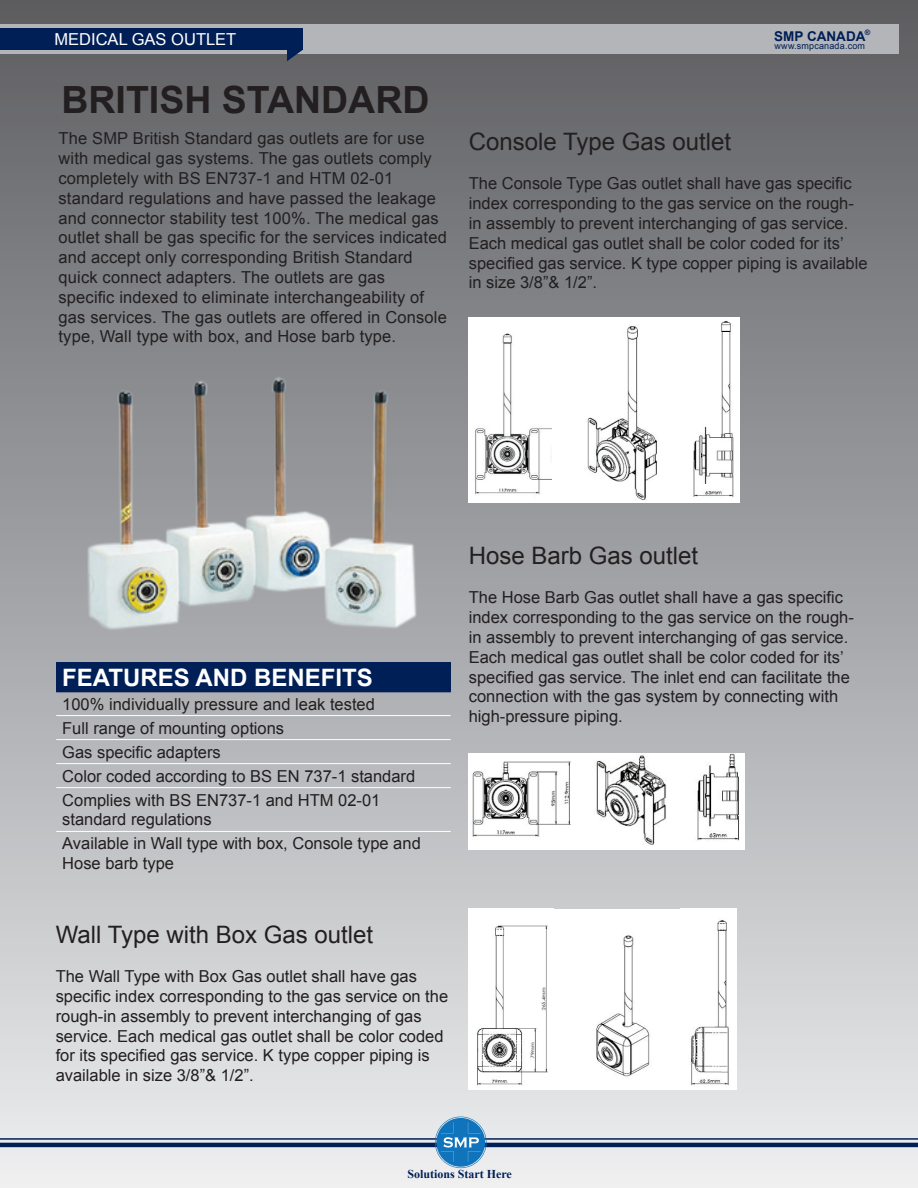
<style>
.page{position:relative;width:918px;height:1188px;background:#fff}
.page>*{position:absolute;margin:0;border:0;box-sizing:border-box;transform-origin:0 0}
.t1{font:700 37.5px "Arial";color:#231f20}
.t2{font:24px "Arial";color:#231f20}
.t3{font:700 24px "Arial";color:#fff}
.t4{font:16.5px/19.8px "Arial";color:#231f20}
.t5{font:16.5px "Arial";color:#fff}
.t6{font:700 13.5px "Arial";color:#001f56}
.t7{font:700 12px "Times New Roman";color:#001f56}
.t8{font:9px "Arial";letter-spacing:.02em;color:#001f56}
.t9{font:700 7.5px "Arial";color:#001f56}
</style>
<div class="page">
<div style="left:0;top:0;width:918px;height:1188px;background:linear-gradient(to bottom,#5c5d61,#ecedf0)"></div>
<img style="left:0;top:370px;width:459px;height:267px">
<div style="left:56px;top:662px;width:395px;height:30px;background:#001f56"></div>
<hr style="left:56px;top:715px;width:395px;height:1px;background:#fff">
<hr style="left:56px;top:739px;width:395px;height:1px;background:#fff">
<hr style="left:56px;top:763px;width:395px;height:1px;background:#fff">
<hr style="left:56px;top:787px;width:395px;height:1px;background:#fff">
<hr style="left:56px;top:831px;width:395px;height:1px;background:#fff">
<div style="left:652px;top:909px;width:85px;height:180px;background:#fff"></div>
<img style="left:691px;top:920px;width:38px;height:166px">
<div style="left:550px;top:909px;width:105px;height:180px;background:#fff"></div>
<img style="left:596px;top:935px;width:54px;height:142px">
<img style="left:469px;top:909px;width:85px;height:181px">
<div style="left:469px;top:753px;width:104px;height:97px;background:#fff"></div>
<img style="left:471px;top:761px;width:100px;height:76px">
<div style="left:668px;top:753px;width:77px;height:97px;background:#fff"></div>
<img style="left:697px;top:753px;width:42px;height:88px">
<div style="left:573px;top:753px;width:99px;height:97px;background:#fff"></div>
<img style="left:596px;top:754px;width:71px;height:91px">
<img style="left:469px;top:317px;width:84px;height:186px">
<div style="left:662px;top:317px;width:78px;height:186px;background:#fff"></div>
<img style="left:693px;top:321px;width:41px;height:176px">
<div style="left:553px;top:317px;width:113px;height:186px;background:#fff"></div>
<img style="left:587px;top:326px;width:71px;height:175px">
<hr style="left:0;top:1138px;width:456px;height:2px;background:#001f56">
<hr style="left:0;top:1143px;width:456px;height:4px;background:#001f56">
<hr style="left:468px;top:1138px;width:450px;height:2px;background:#001f56">
<hr style="left:468px;top:1143px;width:450px;height:4px;background:#001f56">
<svg style="left:435px;top:1117px;width:52px;height:51px;background:#599bcc"></svg>
<div style="left:0;top:24px;width:899px;height:30px;background:#b4b5b8"></div>
<div style="left:0;top:28px;width:303px;height:22px;background:#001f56"></div>
<svg style="left:287px;top:50px;width:16px;height:11px"></svg>
<p class="t5" style="left:55px;top:28px;width:183px">MEDICAL GAS OUTLET</p>
<p class="t1" style="left:62px;top:75px;width:369px">BRITISH STANDARD</p>
<p class="t4" style="left:58px;top:129px;width:390px">The SMP British Standard gas outlets are for use with medical gas systems. The gas outlets comply completely with BS EN737-1 and HTM 02-01 standard regulations and have passed the leakage and connector stability test 100%. The medical gas outlet shall be gas specific for the services indicated and accept only corresponding British Standard quick connect adapters. The outlets are gas<br>specific indexed to eliminate interchangeability of gas services. The gas outlets are offered in Console type, Wall type with box, and Hose barb type.</p>
<p class="t9" style="left:865px;top:27px;width:7px">®</p>
<p class="t6" style="left:774px;top:27px;width:93px">SMP CANADA</p>
<p class="t8" style="left:775px;top:40px;width:92px">www.smpcanada.com</p>
<p class="t2" style="left:469px;top:126px;width:264px">Console Type Gas outlet</p>
<p class="t4" style="left:469px;top:174px;width:400px">The Console Type Gas outlet shall have gas specific index corresponding to the gas service on the rough&shy;in assembly to prevent interchanging of gas service.<br>Each medical gas outlet shall be color coded for its’ specified gas service. K type copper piping is available in size 3/8”&amp; 1/2”.</p>
<p class="t3" style="left:62px;top:661px;width:312px">FEATURES AND BENEFITS</p>
<p class="t4" style="left:62px;top:694px;width:314px">100% individually pressure and leak tested</p>
<p class="t4" style="left:62px;top:718px;width:223px">Full range of mounting options</p>
<p class="t4" style="left:62px;top:742px;width:160px">Gas specific adapters</p>
<p class="t4" style="left:62px;top:766px;width:355px">Color coded according to BS EN 737-1 standard</p>
<p class="t4" style="left:62px;top:790px;width:320px">Complies with BS EN737-1 and HTM 02-01 standard regulations</p>
<p class="t4" style="left:62px;top:834px;width:360px">Available in Wall type with box, Console type and<br>Hose barb type</p>
<p class="t2" style="left:56px;top:918px;width:319px">Wall Type with Box Gas outlet</p>
<p class="t4" style="left:56px;top:967px;width:394px">The Wall Type with Box Gas outlet shall have gas specific index corresponding to the gas service on the rough-in assembly to prevent interchanging of gas service. Each medical gas outlet shall be color coded for its specified gas service. K type copper piping is available in size 3/8”&amp; 1/2”.</p>
<p class="t2" style="left:469px;top:540px;width:231px">Hose Barb Gas outlet</p>
<p class="t4" style="left:469px;top:588px;width:387px">The Hose Barb Gas outlet shall have a gas specific index corresponding to the gas service on the rough&shy;in assembly to prevent interchanging of gas service.<br>Each medical gas outlet shall be color coded for its’ specified gas service. The inlet end can facilitate the connection with the gas system by connecting with high-pressure piping.</p>
<p class="t7" style="left:407px;top:1166px;width:106px">Solutions Start Here</p>
</div>
